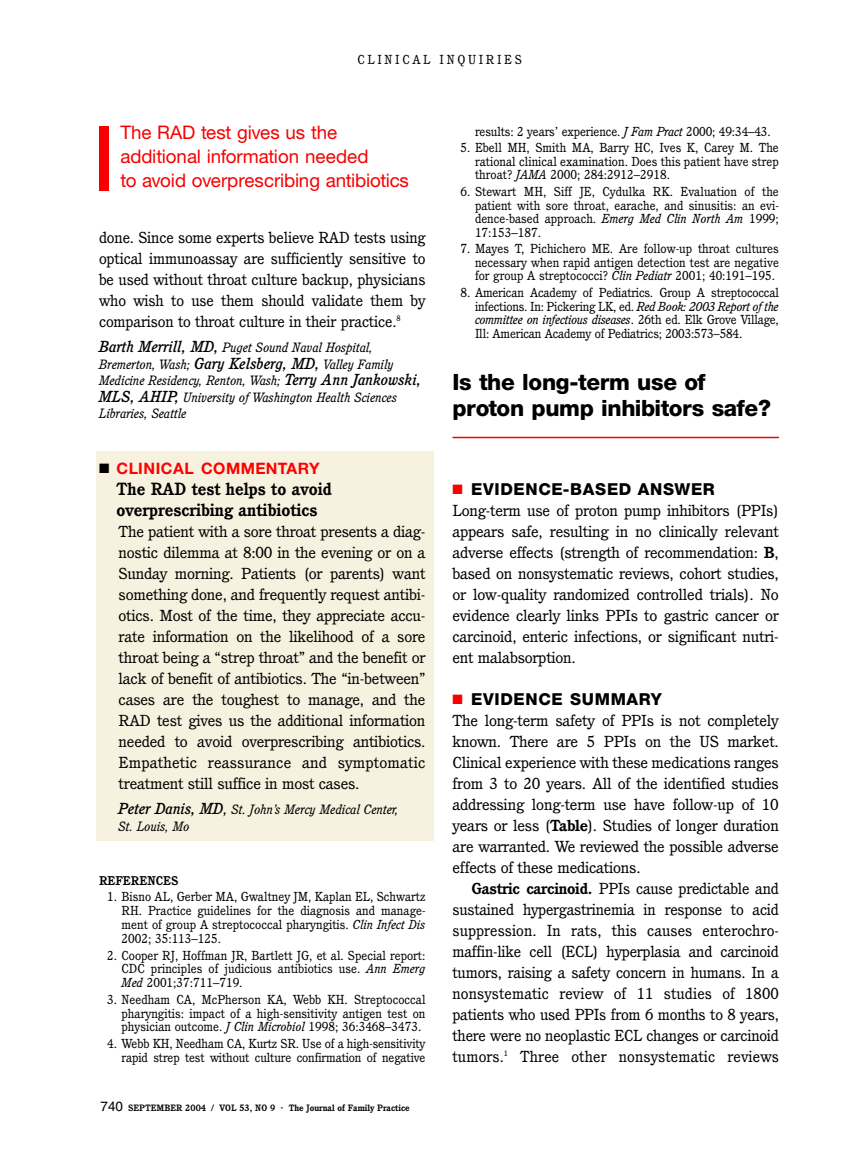
<style>
.page{position:relative;width:851px;height:1161px;background:#fff}
.page>*{position:absolute;margin:0;border:0;box-sizing:border-box;transform-origin:0 0}
.t1{font:800 22.5px/25.5px "Helvetica Neue";letter-spacing:-.015em;color:#000}
.t2{font:18.75px/24px "Helvetica Neue";letter-spacing:-.01em;color:#f60000}
.t3{font:700 17.25px/21px "Cushing";color:#000}
.t4{font:800 16.5px "Helvetica Neue";letter-spacing:.045em;color:#000}
.t5{font:700 15.75px "Helvetica Neue";letter-spacing:.03em;color:#f00}
.t6{font:15.6px/21px "Cushing";letter-spacing:-.015em;color:#000;text-align:justify;scale:1.06 1}
.t7{font:15.6px/21px "Cushing";letter-spacing:-.015em;color:#000;text-align:justify}
.t8{font:italic 13.2px/16.5px "Cushing";color:#000}
.t9{font:12.75px/13.5px "Cushing";color:#000;text-align:justify}
.t10{font:12.75px "Cushing";letter-spacing:.21em;color:#000}
.t11{font:700 12.3px "Cushing";color:#000}
.t12{font:700 9px "Cushing";color:#000}
.s1{font-weight:500;font-size:15.6px}
.s2{color:#000}
.s3{font-size:15.6px}
.s4{font-style:italic}
.s5{font-family:"Helvetica";font-weight:400;font-size:13.5px}
.s6{font-size:10.5px}
.s7{color:#f60000}
.s8{font-weight:700}
</style>
<div class="page">
<svg style="left:96px;top:126px;width:683px;height:715px"></svg>
<p class="t10" style="left:357px;top:54px;width:166px">CLINICAL INQUIRIES</p>
<h2 class="t2" style="left:120px;top:123px;width:290px">The RAD test gives us the additional information needed<br>to avoid overprescribing antibiotics</h2>
<p class="t7" style="left:99px;top:228px;width:328px">done. Since some experts believe RAD tests using optical immunoassay are sufficiently sensitive to be used without throat culture backup, physicians who wish to use them should validate them by comparison to throat culture in their practice.<sup>8</sup></p>
<p class="t8" style="left:99px;top:340px;width:323px"><span class="s1">Barth Merrill, MD,</span> Puget Sound Naval Hospital, Bremerton, Wash; <span class="s1">Gary Kelsberg, MD,</span> Valley Family Medicine Residency, Renton, Wash; <span class="s1">Terry Ann Jankowski, MLS, AHIP,</span> University of Washington Health Sciences Libraries, Seattle</p>
<p class="t5" style="left:99px;top:463px;width:222px"><span class="s2">■</span> CLINICAL COMMENTARY</p>
<h3 class="t3" style="left:116px;top:480px;width:217px">The RAD test helps to avoid overprescribing antibiotics</h3>
<p class="t6" style="left:119px;top:522px;width:291px">The patient with a sore throat presents a diag&shy;nostic dilemma at 8:00 in the evening or on a Sunday morning. Patients (or parents) want something done, and frequently request antibi&shy;otics. Most of the time, they appreciate accu&shy;rate information on the likelihood of a sore throat being a “strep throat” and the benefit or lack of benefit of antibiotics. The “in-between” cases are the toughest to manage, and the RAD test gives us the additional information needed to avoid overprescribing antibiotics.<br>Empathetic reassurance and symptomatic treatment still suffice in most cases.</p>
<p class="t8" style="left:119px;top:802px;width:281px"><span class="s1">Peter Danis, MD</span><span class="s3">,</span> St. John’s Mercy Medical Center,<br>St. Louis, Mo</p>
<p class="t11" style="left:99px;top:875px;width:81px">REFERENCES</p>
<p class="t9" style="left:122px;top:891px;width:305px;text-indent:-14px">1. Bisno AL, Gerber MA, Gwaltney JM, Kaplan EL, Schwartz RH. Practice guidelines for the diagnosis and manage&shy;ment of group A streptococcal pharyngitis. <span class="s4">Clin Infect Dis </span>2002; 35:113–125.</p>
<p class="t9" style="left:122px;top:949px;width:305px;text-indent:-14px">2. Cooper RJ, Hoffman JR, Bartlett JG, et al. Special report:<br>CDC principles of judicious antibiotics use. <span class="s4">Ann Emerg Med</span> 2001;37:711–719.</p>
<p class="t9" style="left:122px;top:994px;width:305px;text-indent:-14px">3. Needham CA, McPherson KA, Webb KH. Streptococcal pharyngitis: impact of a high-sensitivity antigen test on physician outcome. <span class="s4">J Clin Microbiol</span> 1998; 36:3468–3473.</p>
<p class="t9" style="left:107px;top:1038px;width:320px;text-align:right">4. Webb KH, Needham CA, Kurtz SR. Use of a high-sensitivity rapid strep test without culture confirmation of negative</p>
<p class="t12" style="left:100px;top:1105px;width:311px"><span class="s5">740</span> SEPTEMBER 2004 / VOL 53, NO 9 <span class="s6">·</span> The Journal of Family Practice</p>
<p class="t9" style="left:475px;top:125px;width:297px">results: 2 years’ experience. <span class="s4">J Fam Pract</span> 2000; 49:34–43.</p>
<p class="t9" style="left:475px;top:142px;width:305px;text-indent:-14px">5. Ebell MH, Smith MA, Barry HC, Ives K, Carey M. The rational clinical examination. Does this patient have strep throat? <span class="s4">JAMA</span> 2000; 284:2912–2918.</p>
<p class="t9" style="left:475px;top:186px;width:305px;text-indent:-14px">6. Stewart MH, Siff JE, Cydulka RK. Evaluation of the patient with sore throat, earache, and sinusitis: an evi&shy;dence-based approach. <span class="s4">Emerg Med Clin North Am</span> 1999; 17:153–187.</p>
<p class="t9" style="left:475px;top:243px;width:305px;text-indent:-14px">7. Mayes T, Pichichero ME. Are follow-up throat cultures necessary when rapid antigen detection test are negative for group A streptococci? <span class="s4">Clin Pediatr</span> 2001; 40:191–195.</p>
<p class="t9" style="left:475px;top:287px;width:305px;text-indent:-14px">8. American Academy of Pediatrics. Group A streptococcal infections. In: Pickering LK, ed. <span class="s4">Red Book: 2003 Report of the committee on infectious diseases</span>. 26th ed. Elk Grove Village, Ill: American Academy of Pediatrics; 2003:573–584.</p>
<h1 class="t1" style="left:452px;top:371px;width:320px">Is the long-term use of proton pump inhibitors safe?</h1>
<p class="t4" style="left:452px;top:483px;width:264px"><span class="s7">■</span> EVIDENCE-BASED ANSWER</p>
<p class="t6" style="left:452px;top:501px;width:309px">Long-term use of proton pump inhibitors (PPIs) appears safe, resulting in no clinically relevant adverse effects (strength of recommendation: <span class="s8">B</span>, based on nonsystematic reviews, cohort studies, or low-quality randomized controlled trials). No evidence clearly links PPIs to gastric cancer or carcinoid, enteric infections, or significant nutri&shy;ent malabsorption.</p>
<p class="t4" style="left:452px;top:693px;width:211px"><span class="s7">■</span> EVIDENCE SUMMARY</p>
<p class="t6" style="left:452px;top:711px;width:309px">The long-term safety of PPIs is not completely known. There are 5 PPIs on the US market.<br>Clinical experience with these medications ranges from 3 to 20 years. All of the identified studies addressing long-term use have follow-up of 10 years or less (<span class="s8">Table</span>). Studies of longer duration are warranted. We reviewed the possible adverse effects of these medications.</p>
<p class="t7" style="left:452px;top:879px;width:328px;text-indent:19px"><span class="s8">Gastric carcinoid.</span> PPIs cause predictable and sustained hypergastrinemia in response to acid suppression. In rats, this causes enterochro&shy;maffin-like cell (ECL) hyperplasia and carcinoid tumors, raising a safety concern in humans. In a nonsystematic review of 11 studies of 1800 patients who used PPIs from 6 months to 8 years, there were no neoplastic ECL changes or carcinoid tumors.<sup>1</sup> Three other nonsystematic reviews</p>
</div>
